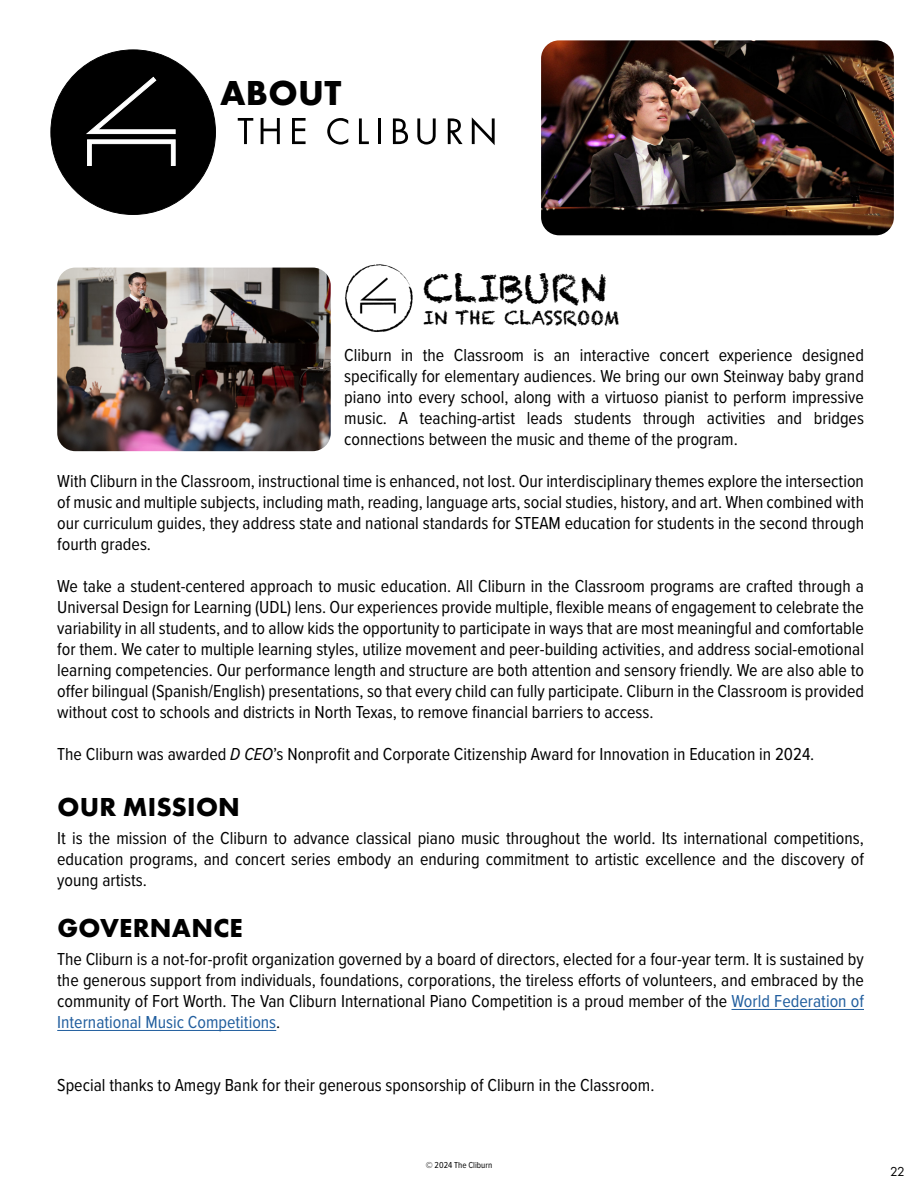
<style>
.page{position:relative;width:918px;height:1188px;background:#fff}
.page>*{position:absolute;margin:0;border:0;box-sizing:border-box;transform-origin:0 0}
.t1{font:37.2px "Chalkduster";color:#000}
.t2{font:700 36px "Futura PT";letter-spacing:.01em;color:#000}
.t3{font:700 27px "Futura PT";letter-spacing:.01em;color:#000}
.t4{font:18.6px "Chalkduster";color:#000}
.t5{font:18px/21px "Proxima Nova Cond";color:#000;text-align:justify}
.t6{font:13.5px "Futura PT";color:#000}
.t7{font:9px "Proxima Nova Cond";color:#000}
.s1{font-style:italic}
.s2{color:#215e9e}
</style>
<div class="page">
<svg style="left:50px;top:49px;width:166px;height:166px"></svg>
<svg style="left:238px;top:118px;width:15px;height:26px"></svg>
<svg style="left:261px;top:118px;width:19px;height:26px"></svg>
<svg style="left:292px;top:118px;width:14px;height:26px"></svg>
<svg style="left:327px;top:118px;width:21px;height:27px"></svg>
<svg style="left:359px;top:118px;width:10px;height:26px"></svg>
<hr style="left:378px;top:118px;width:3px;height:26px;background:#000">
<svg style="left:393px;top:118px;width:15px;height:26px"></svg>
<svg style="left:417px;top:118px;width:19px;height:27px"></svg>
<svg style="left:448px;top:118px;width:15px;height:26px"></svg>
<svg style="left:472px;top:117px;width:23px;height:28px"></svg>
<img style="left:345px;top:264px;width:68px;height:68px">
<img style="left:57px;top:268px;width:274px;height:183px">
<img style="left:541px;top:40px;width:353px;height:195px">
<hr style="left:732px;top:1009px;width:132px;height:1px;background:#215e9e">
<hr style="left:57px;top:1030px;width:219px;height:1px;background:#215e9e">
<h2 class="t2" style="left:220px;top:70px;width:123px">ABOUT</h2>
<h1 class="t1" style="left:423px;top:267px;width:184px">CLIBURN</h1>
<p class="t4" style="left:423px;top:307px;width:198px">IN THE CLASSROOM</p>
<p class="t5" style="left:344px;top:344px;width:521px">Cliburn in the Classroom is an interactive concert experience designed specifically for elementary audiences. We bring our own Steinway baby grand piano into every school, along with a virtuoso pianist to perform impressive music. A teaching-artist leads students through activities and bridges connections between the music and theme of the program.</p>
<p class="t5" style="left:57px;top:470px;width:808px">With Cliburn in the Classroom, instructional time is enhanced, not lost. Our interdisciplinary themes explore the intersection of music and multiple subjects, including math, reading, language arts, social studies, history, and art. When combined with our curriculum guides, they address state and national standards for STEAM education for students in the second through fourth grades.</p>
<p class="t5" style="left:57px;top:575px;width:808px">We take a student-centered approach to music education. All Cliburn in the Classroom programs are crafted through a Universal Design for Learning (UDL) lens. Our experiences provide multiple, flexible means of engagement to celebrate the variability in all students, and to allow kids the opportunity to participate in ways that are most meaningful and comfortable for them. We cater to multiple learning styles, utilize movement and peer-building activities, and address social-emotional learning competencies. Our performance length and structure are both attention and sensory friendly. We are also able to offer bilingual (Spanish/English) presentations, so that every child can fully participate. Cliburn in the Classroom is provided without cost to schools and districts in North Texas, to remove financial barriers to access.</p>
<p class="t5" style="left:57px;top:743px;width:759px">The Cliburn was awarded <span class="s1">D CEO</span>’s Nonprofit and Corporate Citizenship Award for Innovation in Education in 2024.</p>
<h3 class="t3" style="left:57px;top:790px;width:184px">OUR MISSION</h3>
<p class="t5" style="left:57px;top:827px;width:808px">It is the mission of the Cliburn to advance classical piano music throughout the world. Its international competitions, education programs, and concert series embody an enduring commitment to artistic excellence and the discovery of young artists.</p>
<h3 class="t3" style="left:57px;top:910px;width:187px">GOVERNANCE</h3>
<p class="t5" style="left:57px;top:947px;width:808px">The Cliburn is a not-for-profit organization governed by a board of directors, elected for a four-year term. It is sustained by the generous support from individuals, foundations, corporations, the tireless efforts of volunteers, and embraced by the community of Fort Worth. The Van Cliburn International Piano Competition is a proud member of the <span class="s2">World Federation of International Music Competitions</span>.</p>
<p class="t5" style="left:57px;top:1073px;width:599px">Special thanks to Amegy Bank for their generous sponsorship of Cliburn in the Classroom.</p>
<p class="t7" style="left:426px;top:1158px;width:68px">© 2024 The Cliburn</p>
<p class="t6" style="left:890px;top:1164px;width:16px">22</p>
</div>
